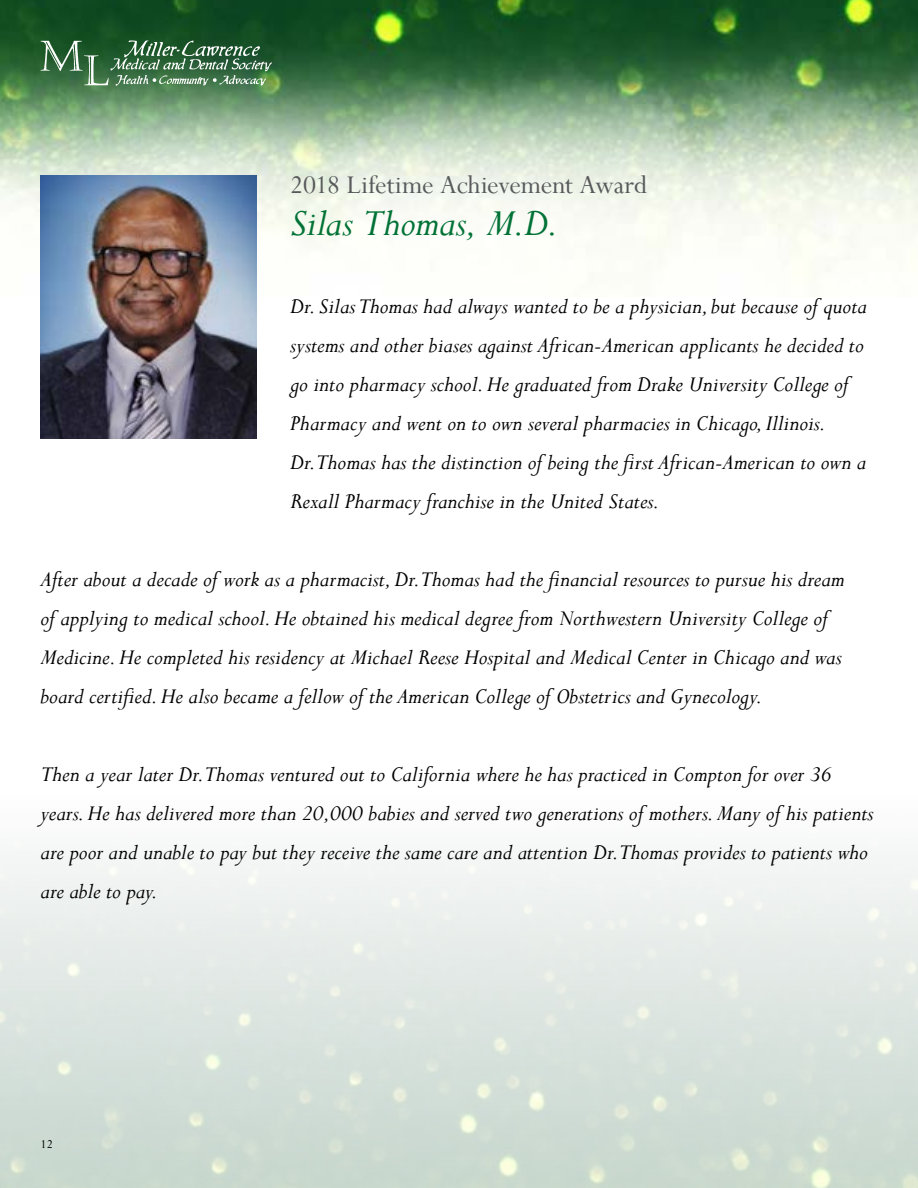
<style>
.page{position:relative;width:918px;height:1188px;background:#fff}
.page>*{position:absolute;margin:0;border:0;box-sizing:border-box;transform-origin:0 0}
.t1{font:italic 42px "Perpetua";letter-spacing:-.01em;color:#007236}
.t2{font:28.5px "Perpetua";letter-spacing:-.01em;color:#58595b}
.t3{font:italic 24px/39px "Perpetua";color:#000}
.t4{font:13.5px "Perpetua";color:#000}
</style>
<div class="page">
<img style="left:0;top:0;width:918px;height:297px">
<svg style="left:40px;top:40px;width:232px;height:46px;background:#4e7c58"></svg>
<img style="left:40px;top:176px;width:216px;height:263px">
<p class="t2" style="left:290px;top:167px;width:359px">2018 Lifetime Achievement Award</p>
<h1 class="t1" style="left:290px;top:197px;width:270px">Silas Thomas, M.D.</h1>
<p class="t3" style="left:290px;top:286px;width:578px">Dr. Silas Thomas had always wanted to be a physician, but because of quota systems and other biases against African-American applicants he decided to go into pharmacy school. He graduated from Drake University College of Pharmacy and went on to own several pharmacies in Chicago, Illinois.<br>Dr.Thomas has the distinction of being the first African-American to own a Rexall Pharmacy franchise in the United States.</p>
<p class="t3" style="left:41px;top:559px;width:806px">After about a decade of work as a pharmacist, Dr.Thomas had the financial resources to pursue his dream of applying to medical school. He obtained his medical degree from Northwestern University College of Medicine. He completed his residency at Michael Reese Hospital and Medical Center in Chicago and was board certified. He also became a fellow of the American College of Obstetrics and Gynecology.</p>
<p class="t3" style="left:41px;top:754px;width:835px">Then a year later Dr.Thomas ventured out to California where he has practiced in Compton for over 36 years. He has delivered more than 20,000 babies and served two generations of mothers. Many of his patients are poor and unable to pay but they receive the same care and attention Dr.Thomas provides to patients who are able to pay.</p>
<p class="t4" style="left:40px;top:1135px;width:14px">12</p>
</div>
